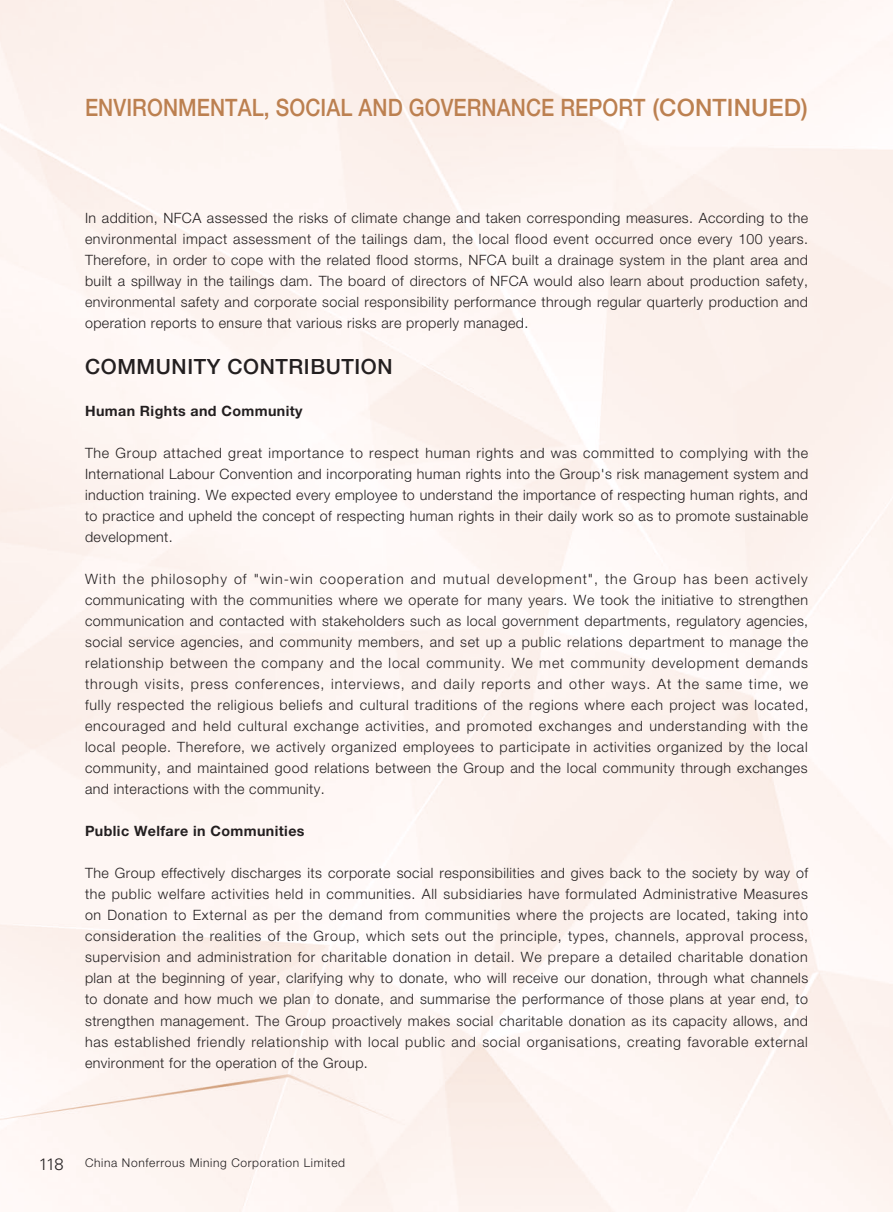
<style>
.page{position:relative;width:893px;height:1212px;background:#fff}
.page>*{position:absolute;margin:0;border:0;box-sizing:border-box;transform-origin:0 0}
.t1{font:500 24px "Helvetica Neue LT Std";letter-spacing:.005em;color:#bc8050;scale:.87 1}
.t2{font:500 21px "Helvetica Neue LT Std";letter-spacing:.03em;color:#231f20}
.t3{font:300 16.5px "Univers LT Std";color:#231f20}
.t4{font:300 14.25px/21px "Helvetica Neue LT Std";letter-spacing:.03em;color:#231f20;text-align:justify}
.t5{font:700 14.25px "Helvetica Neue LT Std";letter-spacing:.03em;color:#231f20}
.t6{font:300 12px "Helvetica Neue LT Std";letter-spacing:.055em;color:#231f20}
</style>
<div class="page">
<h1 class="t1" style="left:85px;top:93px;width:832px">ENVIRONMENTAL, SOCIAL AND GOVERNANCE REPORT (CONTINUED)</h1>
<p class="t4" style="left:85px;top:207px;width:725px">In addition, NFCA assessed the risks of climate change and taken corresponding measures. According to the environmental impact assessment of the tailings dam, the local flood event occurred once every 100 years.<br>Therefore, in order to cope with the related flood storms, NFCA built a drainage system in the plant area and built a spillway in the tailings dam. The board of directors of NFCA would also learn about production safety, environmental safety and corporate social responsibility performance through regular quarterly production and operation reports to ensure that various risks are properly managed.</p>
<h2 class="t2" style="left:85px;top:354px;width:309px">COMMUNITY CONTRIBUTION</h2>
<p class="t5" style="left:85px;top:402px;width:219px">Human Rights and Community</p>
<p class="t4" style="left:85px;top:442px;width:725px">The Group attached great importance to respect human rights and was committed to complying with the International Labour Convention and incorporating human rights into the Group's risk management system and induction training. We expected every employee to understand the importance of respecting human rights, and to practice and upheld the concept of respecting human rights in their daily work so as to promote sustainable development.</p>
<p class="t4" style="left:85px;top:568px;width:725px">With the philosophy of "win-win cooperation and mutual development", the Group has been actively communicating with the communities where we operate for many years. We took the initiative to strengthen communication and contacted with stakeholders such as local government departments, regulatory agencies, social service agencies, and community members, and set up a public relations department to manage the relationship between the company and the local community. We met community development demands through visits, press conferences, interviews, and daily reports and other ways. At the same time, we fully respected the religious beliefs and cultural traditions of the regions where each project was located, encouraged and held cultural exchange activities, and promoted exchanges and understanding with the local people. Therefore, we actively organized employees to participate in activities organized by the local community, and maintained good relations between the Group and the local community through exchanges and interactions with the community.</p>
<p class="t5" style="left:85px;top:822px;width:221px">Public Welfare in Communities</p>
<p class="t4" style="left:85px;top:862px;width:725px">The Group effectively discharges its corporate social responsibilities and gives back to the society by way of the public welfare activities held in communities. All subsidiaries have formulated Administrative Measures on Donation to External as per the demand from communities where the projects are located, taking into consideration the realities of the Group, which sets out the principle, types, channels, approval process, supervision and administration for charitable donation in detail. We prepare a detailed charitable donation plan at the beginning of year, clarifying why to donate, who will receive our donation, through what channels to donate and how much we plan to donate, and summarise the performance of those plans at year end, to strengthen management. The Group proactively makes social charitable donation as its capacity allows, and has established friendly relationship with local public and social organisations, creating favorable external environment for the operation of the Group.</p>
<p class="t3" style="left:39px;top:1154px;width:27px">118</p>
<p class="t6" style="left:85px;top:1155px;width:262px">China Nonferrous Mining Corporation Limited</p>
</div>
